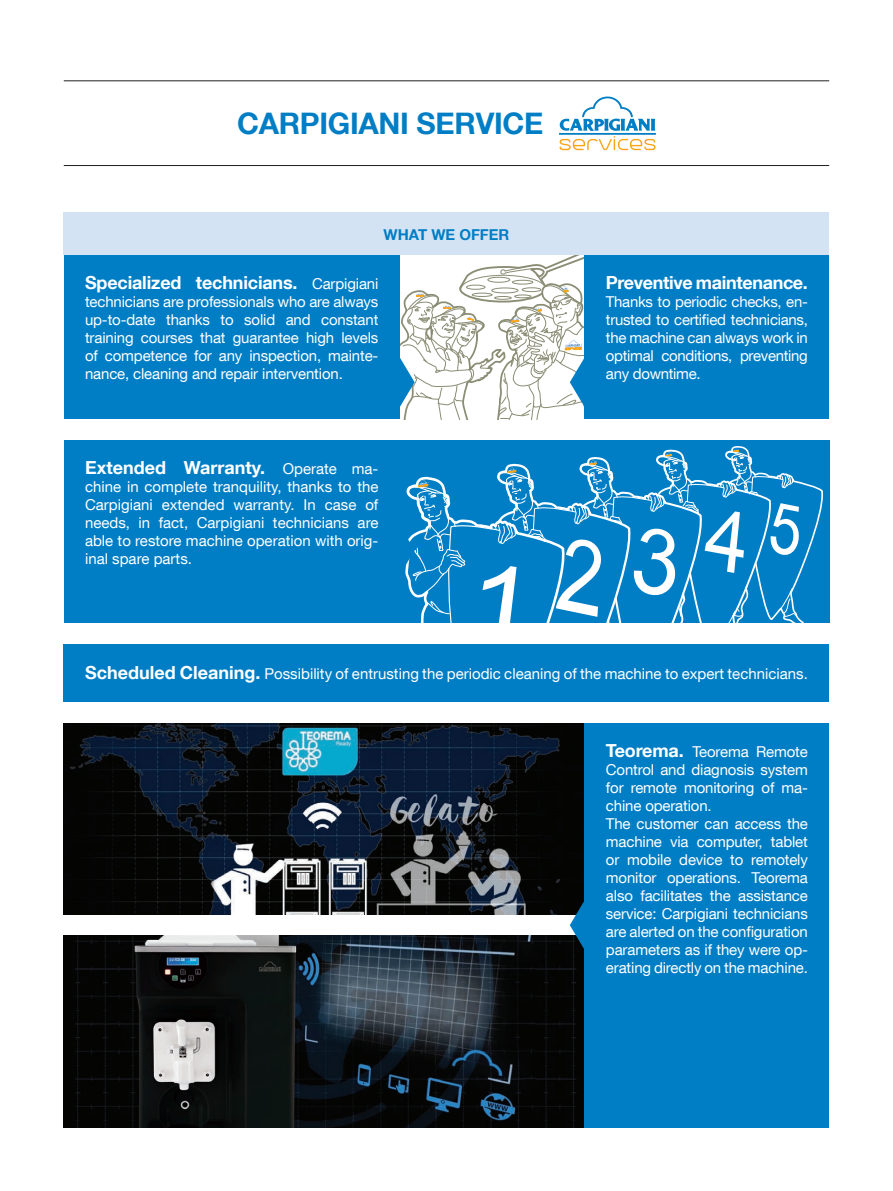
<style>
.page{position:relative;width:893px;height:1191px;background:#fff}
.page>*{position:absolute;margin:0;border:0;box-sizing:border-box;transform-origin:0 0}
.t1{font:700 29.7px "Helvetica Neue LT Com";letter-spacing:-.01em;color:#007ec5}
.t2{font:700 18px "Helvetica Neue LT Com";letter-spacing:-.01em;color:#fff}
.t3{font:15px/18px "Helvetica Neue LT Com";letter-spacing:-.01em;color:#fff;text-align:justify}
.t4{font:700 15px "Helvetica Neue LT Com";color:#007ec5}
.s1{font-weight:400;font-size:15px}
.s2{font-weight:700;font-size:18px}
</style>
<div class="page">
<img style="left:64px;top:935px;width:521px;height:192px">
<img style="left:64px;top:723px;width:521px;height:191px">
<div style="left:400px;top:440px;width:145px;height:183px;background:#007ec5"></div>
<div style="left:540px;top:440px;width:289px;height:183px;background:#007ec5"></div>
<div style="left:64px;top:255px;width:336px;height:164px;background:#007ec5"></div>
<div style="left:64px;top:440px;width:336px;height:183px;background:#007ec5"></div>
<div style="left:585px;top:723px;width:244px;height:404px;background:#007ec5"></div>
<div style="left:585px;top:255px;width:244px;height:164px;background:#007ec5"></div>
<div style="left:64px;top:644px;width:765px;height:58px;background:#007ec5"></div>
<svg style="left:405px;top:446px;width:418px;height:177px"></svg>
<svg style="left:400px;top:255px;width:185px;height:164px"></svg>
<div style="left:64px;top:213px;width:765px;height:42px;background:#d4e3f4"></div>
<svg style="left:570px;top:900px;width:15px;height:50px"></svg>
<svg style="left:559px;top:96px;width:97px;height:54px"></svg>
<hr style="left:64px;top:80px;width:765px;height:1px;background:#231f20">
<hr style="left:64px;top:165px;width:765px;height:1px;background:#231f20">
<h1 class="t1" style="left:237px;top:105px;width:308px">CARPIGIANI SERVICE</h1>
<p class="t4" style="left:384px;top:225px;width:127px">WHAT WE OFFER</p>
<p class="t2" style="left:85px;top:271px;width:295px">Specialized technicians. <span class="s1">Carpigiani</span></p>
<p class="t3" style="left:85px;top:293px;width:295px">technicians are professionals who are always up-to-date thanks to solid and constant training courses that guarantee high levels of competence for any inspection, mainte&shy;nance, cleaning and repair intervention.</p>
<p class="t2" style="left:85px;top:456px;width:295px">Extended Warranty. <span class="s1">Operate ma-</span></p>
<p class="t3" style="left:85px;top:477px;width:295px">chine in complete tranquility, thanks to the Carpigiani extended warranty. In case of needs, in fact, Carpigiani technicians are able to restore machine operation with orig&shy;inal spare parts.</p>
<p class="t2" style="left:606px;top:271px;width:203px">Preventive maintenance.</p>
<p class="t3" style="left:606px;top:293px;width:203px">Thanks to periodic checks, en&shy;trusted to certified technicians, the machine can always work in optimal conditions, preventing any downtime.</p>
<p class="t3" style="left:85px;top:664px;width:724px"><span class="s2">Scheduled Cleaning.</span> Possibility of entrusting the periodic cleaning of the machine to expert technicians.</p>
<p class="t3" style="left:606px;top:742px;width:203px;text-align:left"><span class="s2">Teorema.</span> Teorema Remote<br>Control and diagnosis system for remote monitoring of ma&shy;chine operation.<br>The customer can access the machine via computer, tablet or mobile device to remotely monitor operations. Teorema also facilitates the assistance service: Carpigiani technicians are alerted on the configuration parameters as if they were op&shy;erating directly on the machine.</p>
</div>
